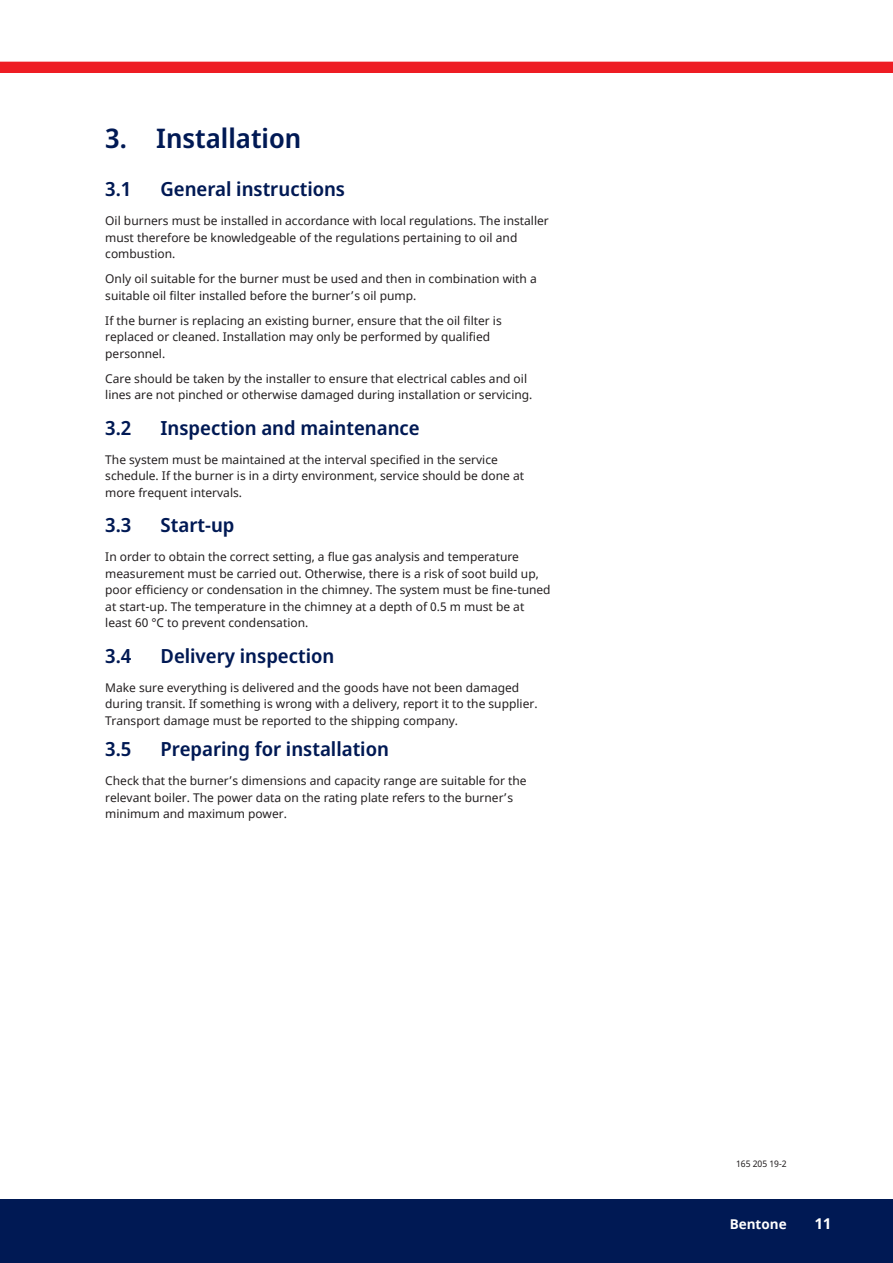
<style>
.page{position:relative;width:893px;height:1263px;background:#fff}
.page>*{position:absolute;margin:0;border:0;box-sizing:border-box;transform-origin:0 0}
.t1{font:600 27px "Noto Sans Display";color:#001954}
.t2{font:600 19.5px "Noto Sans Display";color:#001954}
.t3{font:700 15px "Noto Sans";color:#fff}
.t4{font:700 13.5px "Noto Sans";color:#fff}
.t5{font:12px/16.5px "Noto Sans";color:#231f20}
.t6{font:9px "Noto Sans Display";color:#231f20}
</style>
<div class="page">
<div style="left:0;top:1199px;width:893px;height:64px;background:#001954"></div>
<div style="left:0;top:62px;width:893px;height:11px;background:#ee1d23"></div>
<h1 class="t1" style="left:105px;top:127px;width:197px">3. Installation</h1>
<h2 class="t2" style="left:105px;top:181px;width:28px">3.1</h2>
<h2 class="t2" style="left:161px;top:181px;width:186px">General instructions</h2>
<p class="t5" style="left:105px;top:213px;width:445px">Oil burners must be installed in accordance with local regulations. The installer must therefore be knowledgeable of the regulations pertaining to oil and combustion.</p>
<p class="t5" style="left:105px;top:271px;width:433px">Only oil suitable for the burner must be used and then in combination with a suitable oil filter installed before the burner’s oil pump.</p>
<p class="t5" style="left:105px;top:313px;width:398px">If the burner is replacing an existing burner, ensure that the oil filter is replaced or cleaned. Installation may only be performed by qualified personnel.</p>
<p class="t5" style="left:105px;top:371px;width:429px">Care should be taken by the installer to ensure that electrical cables and oil lines are not pinched or otherwise damaged during installation or servicing.</p>
<h2 class="t2" style="left:105px;top:420px;width:28px">3.2</h2>
<h2 class="t2" style="left:161px;top:420px;width:261px">Inspection and maintenance</h2>
<p class="t5" style="left:105px;top:452px;width:420px">The system must be maintained at the interval specified in the service schedule. If the burner is in a dirty environment, service should be done at more frequent intervals.</p>
<h2 class="t2" style="left:105px;top:517px;width:28px">3.3</h2>
<h2 class="t2" style="left:161px;top:517px;width:75px">Start-up</h2>
<p class="t5" style="left:105px;top:549px;width:447px">In order to obtain the correct setting, a flue gas analysis and temperature measurement must be carried out. Otherwise, there is a risk of soot build up, poor efficiency or condensation in the chimney. The system must be fine-tuned at start-up. The temperature in the chimney at a depth of 0.5 m must be at least 60 °C to prevent condensation.</p>
<h2 class="t2" style="left:105px;top:648px;width:28px">3.4</h2>
<h2 class="t2" style="left:161px;top:648px;width:175px">Delivery inspection</h2>
<p class="t5" style="left:105px;top:680px;width:434px">Make sure everything is delivered and the goods have not been damaged during transit. If something is wrong with a delivery, report it to the supplier.<br>Transport damage must be reported to the shipping company.</p>
<h2 class="t2" style="left:105px;top:741px;width:28px">3.5</h2>
<h2 class="t2" style="left:161px;top:735px;width:230px">Preparing for installation</h2>
<p class="t5" style="left:105px;top:773px;width:423px">Check that the burner’s dimensions and capacity range are suitable for the relevant boiler. The power data on the rating plate refers to the burner’s minimum and maximum power.</p>
<p class="t6" style="left:736px;top:1157px;width:52px">165 205 19-2</p>
<p class="t4" style="left:730px;top:1217px;width:58px">Bentone</p>
<p class="t3" style="left:815px;top:1218px;width:18px">11</p>
</div>
